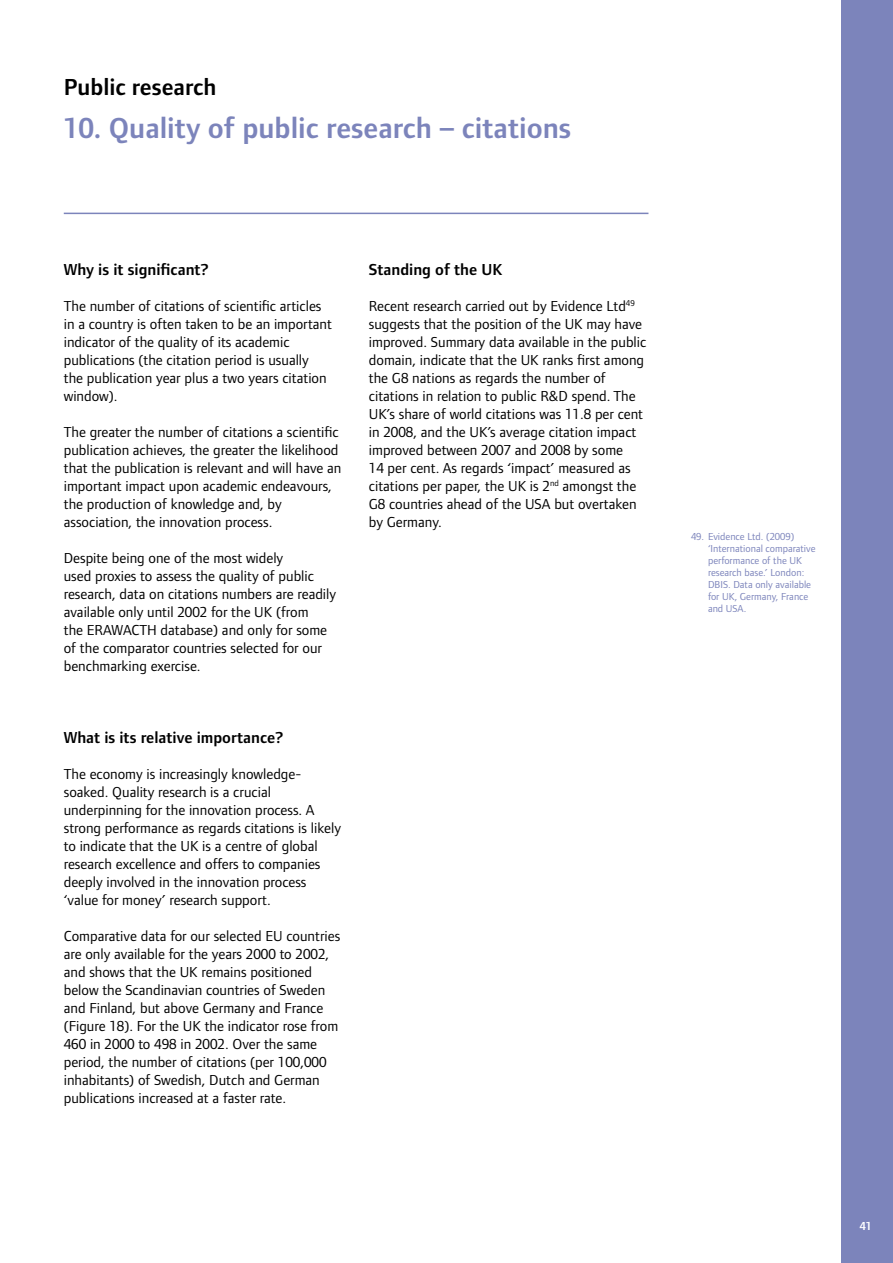
<style>
.page{position:relative;width:893px;height:1263px;background:#fff}
.page>*{position:absolute;margin:0;border:0;box-sizing:border-box;transform-origin:0 0}
.t1{font:600 30px "Foundry Form Sans";color:#7c84bb}
.t2{font:600 24px "Foundry Form Sans";color:#000}
.t3{font:600 16.5px "Foundry Form Sans";color:#000}
.t4{font:15px/18px "Foundry Form Sans";color:#000}
.t5{font:600 12px "Foundry Form Sans";color:#fff}
.t6{font:10.5px/12px "Foundry Form Sans";color:#7c84bb}
</style>
<div class="page">
<div style="left:842px;top:0;width:51px;height:1263px;background:#7c84bb"></div>
<hr style="left:64px;top:213px;width:584px;height:1px;background:#7c84bb">
<h2 class="t2" style="left:64px;top:74px;width:154px">Public research</h2>
<h1 class="t1" style="left:64px;top:111px;width:509px">10. Quality of public research – citations</h1>
<p class="t3" style="left:64px;top:260px;width:147px">Why is it significant?</p>
<p class="t4" style="left:64px;top:296px;width:270px">The number of citations of scientific articles in a country is often taken to be an important indicator of the quality of its academic publications (the citation period is usually<br>the publication year plus a two years citation window).</p>
<p class="t4" style="left:64px;top:422px;width:279px">The greater the number of citations a scientific publication achieves, the greater the likelihood that the publication is relevant and will have an important impact upon academic endeavours, the production of knowledge and, by association, the innovation process.</p>
<p class="t4" style="left:64px;top:548px;width:274px">Despite being one of the most widely<br>used proxies to assess the quality of public research, data on citations numbers are readily available only until 2002 for the UK (from<br>the ERAWACTH database) and only for some of the comparator countries selected for our benchmarking exercise.</p>
<p class="t3" style="left:64px;top:728px;width:221px">What is its relative importance?</p>
<p class="t4" style="left:64px;top:764px;width:279px">The economy is increasingly knowledge&shy;soaked. Quality research is a crucial underpinning for the innovation process. A strong performance as regards citations is likely to indicate that the UK is a centre of global research excellence and offers to companies deeply involved in the innovation process ‘value for money’ research support.</p>
<p class="t4" style="left:64px;top:926px;width:278px">Comparative data for our selected EU countries are only available for the years 2000 to 2002, and shows that the UK remains positioned below the Scandinavian countries of Sweden and Finland, but above Germany and France (Figure 18). For the UK the indicator rose from 460 in 2000 to 498 in 2002. Over the same period, the number of citations (per 100,000 inhabitants) of Swedish, Dutch and German publications increased at a faster rate.</p>
<p class="t3" style="left:369px;top:260px;width:135px">Standing of the UK</p>
<p class="t4" style="left:369px;top:296px;width:279px">Recent research carried out by Evidence Ltd<sup>49 </sup>suggests that the position of the UK may have improved. Summary data available in the public domain, indicate that the UK ranks first among the G8 nations as regards the number of citations in relation to public R&amp;D spend. The UK’s share of world citations was 11.8 per cent in 2008, and the UK’s average citation impact improved between 2007 and 2008 by some<br>14 per cent. As regards ‘impact’ measured as citations per paper, the UK is 2<sup>nd</sup> amongst the G8 countries ahead of the USA but overtaken by Germany.</p>
<p class="t6" style="left:708px;top:530px;width:109px;text-indent:-17px">49. Evidence Ltd. (2009) ‘International comparative performance of the UK research base.’ London:<br>DBIS. Data only available for UK, Germany, France and USA.</p>
<p class="t5" style="left:860px;top:1219px;width:13px">41</p>
</div>
